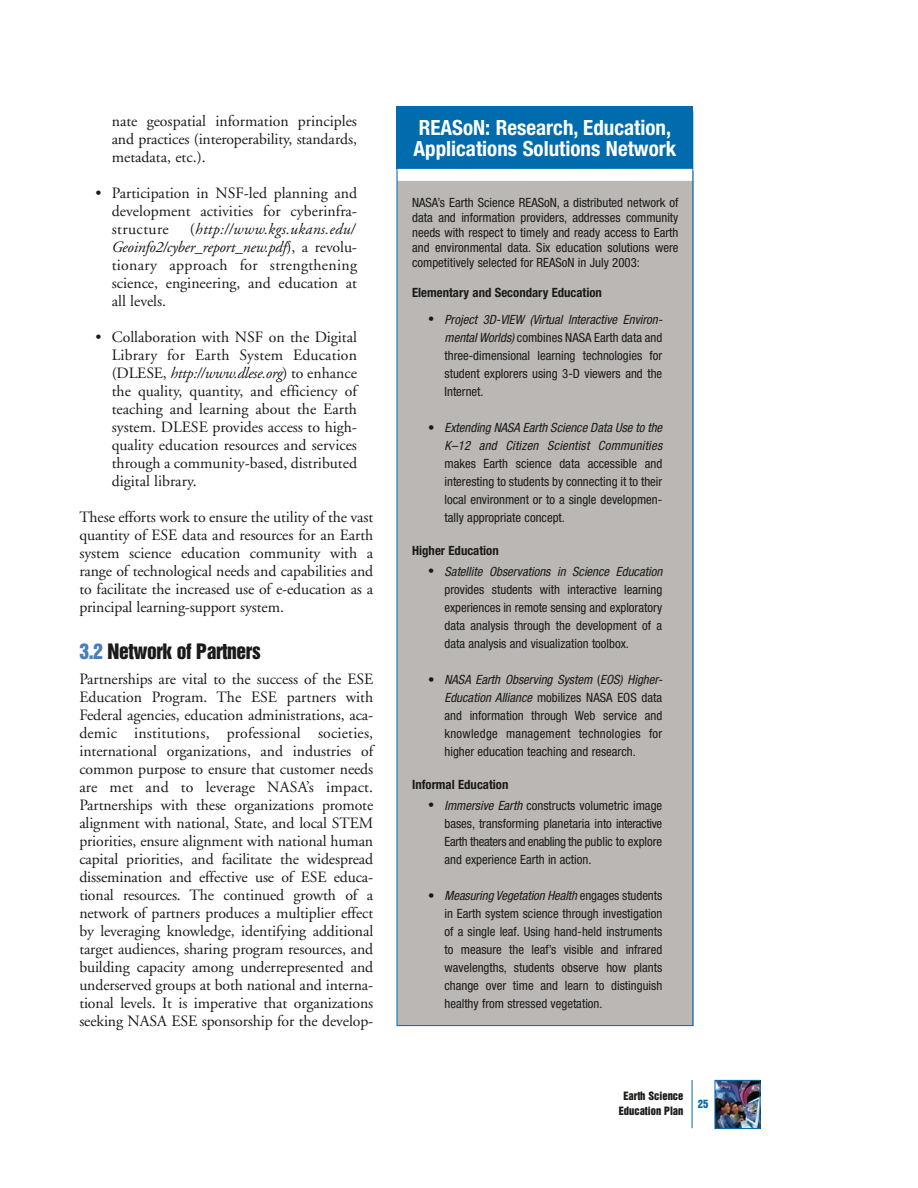
<style>
.page{position:relative;width:918px;height:1188px;background:#fff}
.page>*{position:absolute;margin:0;border:0;box-sizing:border-box;transform-origin:0 0}
.t1{font:700 condensed 21px/21px "Helvetica Neue";color:#fff}
.t2{font:19.5px "Helvetica Inserat";letter-spacing:-.02em;color:#1a1a18}
.t3{font:15.75px/18px "Adobe Garamond";color:#1a1a18;text-align:justify}
.t4{font:condensed 12.75px/18px "Helvetica Neue";color:#1a1a18}
.t5{font:700 condensed 12.75px "Helvetica Neue";color:#1a1a18}
.t6{font:10.5px/15px "Helvetica Inserat";color:#1a1a18;text-align:center}
.t7{font:10.5px "Helvetica Inserat";color:#006bad}
.s1{font-style:italic}
.s2{color:#4a7eb8}
.s3{font-family:"Adobe Garamond";font-stretch:normal;font-size:15.75px}
</style>
<div class="page">
<hr style="left:692px;top:1080px;width:1px;height:48px;background:#006bad">
<img style="left:717px;top:1082px;width:41px;height:45px">
<div style="left:715px;top:1080px;width:45px;height:49px;border:1px solid #006bad"></div>
<div style="left:397px;top:106px;width:296px;height:63px;background:#006bad"></div>
<div style="left:397px;top:172px;width:296px;height:854px;background:#bab7b5"></div>
<div style="left:397px;top:169px;width:296px;height:12px;background:#fff"></div>
<p class="t3" style="left:112px;top:113px;width:247px">nate geospatial information principles and practices (interoperability, standards, metadata, etc.).</p>
<p class="t3" style="left:112px;top:185px;width:247px;text-indent:-16px">• Participation in NSF-led planning and development activities for cyberinfra&shy;structure</p>
<p class="t3" style="left:112px;top:221px;width:247px;text-align:left;text-indent:78px">(<span class="s1">http://www.kgs.ukans.edu/ Geoinfo2/cyber_report_new.pdf</span>), a revolu&shy;tionary approach for strengthening science, engineering, and education at all levels.</p>
<p class="t3" style="left:112px;top:329px;width:247px;text-indent:-16px">• Collaboration with NSF on the Digital Library for Earth System Education (DLESE, <span class="s1">http://www.dlese.org</span>) to enhance the quality, quantity, and efficiency of teaching and learning about the Earth system. DLESE provides access to high&shy;quality education resources and services through a community-based, distributed digital library.</p>
<p class="t3" style="left:79px;top:509px;width:295px">These efforts work to ensure the utility of the vast quantity of ESE data and resources for an Earth system science education community with a range of technological needs and capabilities and to facilitate the increased use of e-education as a principal learning-support system.</p>
<p class="t2" style="left:79px;top:644px;width:183px"><span class="s2">3.2</span> Network of Partners</p>
<p class="t3" style="left:79px;top:671px;width:295px">Partnerships are vital to the success of the ESE Education Program. The ESE partners with Federal agencies, education administrations, aca&shy;demic institutions, professional societies, international organizations, and industries of common purpose to ensure that customer needs are met and to leverage NASA’s impact.<br>Partnerships with these organizations promote alignment with national, State, and local STEM priorities, ensure alignment with national human capital priorities, and facilitate the widespread dissemination and effective use of ESE educa&shy;tional resources. The continued growth of a network of partners produces a multiplier effect by leveraging knowledge, identifying additional target audiences, sharing program resources, and building capacity among underrepresented and underserved groups at both national and interna&shy;tional levels. It is imperative that organizations seeking NASA ESE sponsorship for the develop-</p>
<p class="t1" style="left:413px;top:119px;width:264px">REASoN: Research, Education,<br>Applications Solutions Network</p>
<p class="t4" style="left:412px;top:196px;width:268px;line-height:15px;text-align:justify">NASA’s Earth Science REASoN, a distributed network of data and information providers, addresses community needs with respect to timely and ready access to Earth and environmental data. Six education solutions were competitively selected for REASoN in July 2003:</p>
<p class="t5" style="left:412px;top:288px;width:191px">Elementary and Secondary Education</p>
<p class="t4" style="left:445px;top:312px;width:222px;text-indent:-16px"><span class="s3">•</span> <span class="s1">Project 3D-VIEW (Virtual Interactive Environ&shy;mentalWorlds)</span> combines NASA Earth data and three-dimensional learning technologies for student explorers using 3-D viewers and the Internet.</p>
<p class="t4" style="left:445px;top:420px;width:222px;text-indent:-16px">• <span class="s1">Extending NASA Earth Science Data Use to the K–12 and Citizen Scientist Communities </span>makes Earth science data accessible and interesting to students by connecting it to their local environment or to a single developmen&shy;tally appropriate concept.</p>
<p class="t5" style="left:412px;top:546px;width:88px">Higher Education</p>
<p class="t4" style="left:445px;top:564px;width:222px;text-indent:-16px"><span class="s3">•</span> <span class="s1">Satellite Observations in Science Education </span>provides students with interactive learning experiences in remote sensing and exploratory data analysis through the development of a data analysis and visualization toolbox.</p>
<p class="t4" style="left:445px;top:672px;width:222px;text-indent:-16px">• <span class="s1">NASA Earth Observing System</span> ( <span class="s1">EOS) Higher-Education Alliance</span> mobilizes NASA EOS data and information through Web service and knowledge management technologies for higher education teaching and research.</p>
<p class="t5" style="left:412px;top:780px;width:98px">Informal Education</p>
<p class="t4" style="left:445px;top:798px;width:219px;text-align:justify;text-indent:-16px"><span class="s3">•</span> <span class="s1">Immersive Earth</span> constructs volumetric image bases, transforming planetaria into interactive Earth theaters and enabling the public to explore and experience Earth in action.</p>
<p class="t4" style="left:445px;top:888px;width:219px;text-align:justify;text-indent:-16px">• <span class="s1">Measuring Vegetation Health</span>engages students in Earth system science through investigation of a single leaf. Using hand-held instruments to measure the leaf’s visible and infrared wavelengths, students observe how plants change over time and learn to distinguish healthy from stressed vegetation.</p>
<p class="t6" style="left:619px;top:1089px;width:66px">Earth Science<br>Education Plan</p>
<p class="t7" style="left:698px;top:1099px;width:12px">25</p>
</div>
